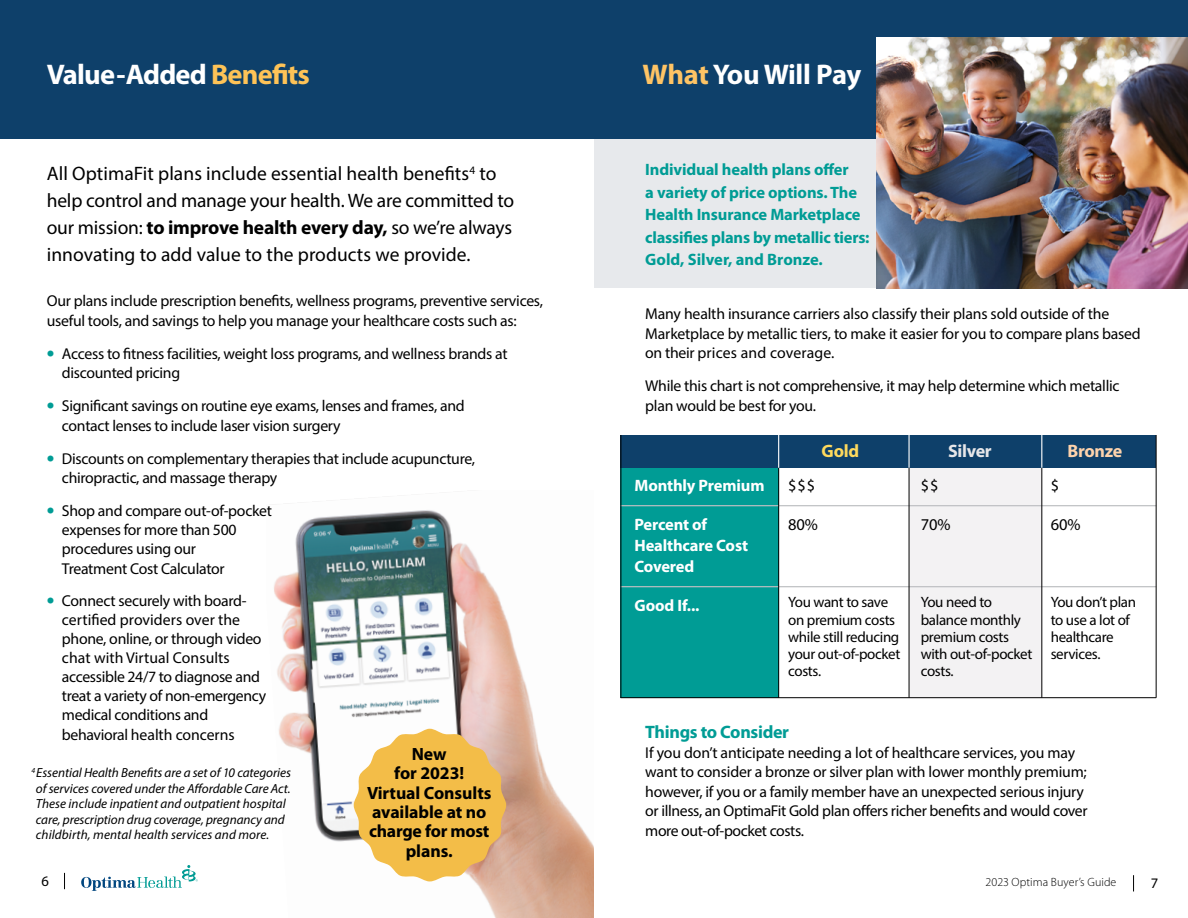
<style>
.page{position:relative;width:1188px;height:918px;background:#fff}
.page>*{position:absolute;margin:0;border:0;box-sizing:border-box;transform-origin:0 0}
.t1{font:700 28.5px "Myriad Pro";letter-spacing:-.03em;color:#fff}
.t2{font:19.5px/27px "Myriad Pro";color:#000}
.t3{font:700 18px "Myriad Pro";letter-spacing:-.02em;color:#009c95}
.t4{font:700 18px "Myriad Pro";letter-spacing:-.02em;color:#e7e7e9}
.t5{font:700 18px "Myriad Pro";letter-spacing:-.02em;color:#fed3ac}
.t6{font:700 18px "Myriad Pro";color:#ffda5d}
.t7{font:700 17.7px/19.4px "Myriad Pro";letter-spacing:-.005em;color:#000;text-align:center}
.t8{font:700 16.5px/22.5px "Myriad Pro";letter-spacing:-.01em;color:#009c95}
.t9{font:700 16.5px/21px "Myriad Pro";letter-spacing:-.01em;color:#fff}
.t10{font:16.5px "Myriad Pro";color:#000}
.t11{font:15.75px/19.5px "Myriad Pro";letter-spacing:-.02em;color:#000}
.t12{font:15px/17.2px "Myriad Pro";letter-spacing:-.025em;color:#000}
.t13{font:14.55px "Myriad Pro";color:#000}
.t14{font:italic 13.2px/15.5px "Myriad Pro";letter-spacing:-.005em;color:#000}
.t15{font:300 12px "Myriad Pro";letter-spacing:.005em;color:#000}
.s1{color:#fec357}
.s2{font-weight:700}
.s3{font-weight:900;font-size:21px;color:#009c95}
.s4{color:#fec465}
</style>
<div class="page">
<img style="left:274px;top:510px;width:320px;height:408px">
<div style="left:594px;top:136px;width:594px;height:152px;background:#e7e9ec"></div>
<div style="left:0;top:0;width:594px;height:138px;background:#0e406a"></div>
<div style="left:594px;top:0;width:594px;height:138px;background:#0e406a"></div>
<svg style="left:64px;top:873px;width:1px;height:16px"></svg>
<svg style="left:81px;top:865px;width:117px;height:26px"></svg>
<div style="left:621px;top:435px;width:158px;height:263px;background:#009c95"></div>
<div style="left:910px;top:435px;width:132px;height:263px;background:#f3f2f3"></div>
<div style="left:621px;top:435px;width:535px;height:33px;background:#0e406a"></div>
<hr style="left:621px;top:697px;width:535px;height:1px;background:#000">
<hr style="left:621px;top:586px;width:535px;height:1px;background:#bdbfc2">
<hr style="left:621px;top:505px;width:535px;height:1px;background:#bdbfc2">
<hr style="left:909px;top:468px;width:1px;height:230px;background:#000">
<hr style="left:908px;top:435px;width:2px;height:33px;background:#fff">
<hr style="left:778px;top:468px;width:1px;height:230px;background:#000">
<hr style="left:778px;top:435px;width:1px;height:33px;background:#fff">
<hr style="left:1041px;top:468px;width:1px;height:230px;background:#000">
<hr style="left:1041px;top:435px;width:1px;height:33px;background:#fff">
<hr style="left:1156px;top:435px;width:1px;height:263px;background:#000">
<hr style="left:621px;top:435px;width:1px;height:263px;background:#000">
<img style="left:877px;top:38px;width:311px;height:250px">
<svg style="left:1133px;top:875px;width:1px;height:16px"></svg>
<svg style="left:354px;top:729px;width:152px;height:152px"></svg>
<h1 class="t1" style="left:47px;top:56px;width:265px">Value-Added <span class="s1">Benefits</span></h1>
<p class="t2" style="left:47px;top:160px;width:469px">All OptimaFit plans include essential health benefits<sup>4</sup> to help control and manage your health. We are committed to our mission: <span class="s2">to improve health every day,</span> so we’re always innovating to add value to the products we provide.</p>
<p class="t11" style="left:47px;top:291px;width:498px">Our plans include prescription benefits, wellness programs, preventive services, useful tools, and savings to help you manage your healthcare costs such as:</p>
<p class="t11" style="left:62px;top:343px;width:447px;text-indent:-15px"><span class="s3">•</span> Access to fitness facilities, weight loss programs, and wellness brands at discounted pricing</p>
<p class="t11" style="left:62px;top:396px;width:404px;text-indent:-15px"><span class="s3">•</span> Significant savings on routine eye exams, lenses and frames, and contact lenses to include laser vision surgery</p>
<p class="t11" style="left:62px;top:448px;width:415px;text-indent:-15px"><span class="s3">•</span> Discounts on complementary therapies that include acupuncture, chiropractic, and massage therapy</p>
<p class="t11" style="left:62px;top:501px;width:212px;text-indent:-15px"><span class="s3">•</span> Shop and compare out-of-pocket expenses for more than 500 procedures using our<br>Treatment Cost Calculator</p>
<p class="t11" style="left:62px;top:591px;width:206px;line-height:19px;text-indent:-15px"><span class="s3">•</span> Connect securely with board&shy;certified providers over the phone, online, or through video chat with Virtual Consults accessible 24/7 to diagnose and treat a variety of non-emergency medical conditions and behavioral health concerns</p>
<p class="t14" style="left:36px;top:765px;width:257px;text-indent:-4px"><sup>4</sup> Essential Health Benefits are a set of 10 categories of services covered under the Affordable Care Act.<br>These include inpatient and outpatient hospital care, prescription drug coverage, pregnancy and childbirth, mental health services and more.</p>
<p class="t13" style="left:42px;top:872px;width:9px">6</p>
<p class="t7" style="left:367px;top:743px;width:126px">New<br>for 2023!<br>Virtual Consults available at no charge for most plans.</p>
<h1 class="t1" style="left:643px;top:56px;width:220px"><span class="s4">What</span> You Will Pay</h1>
<p class="t8" style="left:645px;top:158px;width:226px">Individual health plans offer<br>a variety of price options. The<br>Health Insurance Marketplace classifies plans by metallic tiers:<br>Gold, Silver, and Bronze.</p>
<p class="t11" style="left:645px;top:304px;width:497px">Many health insurance carriers also classify their plans sold outside of the<br>Marketplace by metallic tiers, to make it easier for you to compare plans based on their prices and coverage.</p>
<p class="t11" style="left:645px;top:376px;width:476px">While this chart is not comprehensive, it may help determine which metallic plan would be best for you.</p>
<p class="t9" style="left:634px;top:475px;width:132px">Monthly Premium</p>
<p class="t9" style="left:634px;top:514px;width:115px">Percent of<br>Healthcare Cost<br>Covered</p>
<p class="t9" style="left:634px;top:595px;width:66px">Good If...</p>
<p class="t6" style="left:822px;top:439px;width:39px">Gold</p>
<p class="t4" style="left:948px;top:439px;width:45px">Silver</p>
<p class="t5" style="left:1068px;top:439px;width:56px">Bronze</p>
<p class="t10" style="left:788px;top:475px;width:29px">$$$</p>
<p class="t10" style="left:788px;top:514px;width:31px">80%</p>
<p class="t10" style="left:921px;top:475px;width:19px">$$</p>
<p class="t10" style="left:921px;top:514px;width:31px">70%</p>
<p class="t10" style="left:1051px;top:475px;width:10px">$</p>
<p class="t10" style="left:1051px;top:514px;width:31px">60%</p>
<p class="t12" style="left:788px;top:593px;width:114px">You want to save on premium costs while still reducing your out-of-pocket costs.</p>
<p class="t12" style="left:921px;top:593px;width:113px">You need to balance monthly premium costs with out-of-pocket costs.</p>
<p class="t12" style="left:1051px;top:593px;width:87px">You don’t plan to use a lot of healthcare services.</p>
<p class="t3" style="left:645px;top:720px;width:145px">Things to Consider</p>
<p class="t11" style="left:645px;top:742px;width:444px">If you don’t anticipate needing a lot of healthcare services, you may want to consider a bronze or silver plan with lower monthly premium; however, if you or a family member have an unexpected serious injury or illness, an OptimaFit Gold plan offers richer benefits and would cover more out-of-pocket costs.</p>
<p class="t15" style="left:986px;top:876px;width:132px">2023 Optima Buyer’s Guide</p>
<p class="t13" style="left:1151px;top:874px;width:9px">7</p>
</div>
